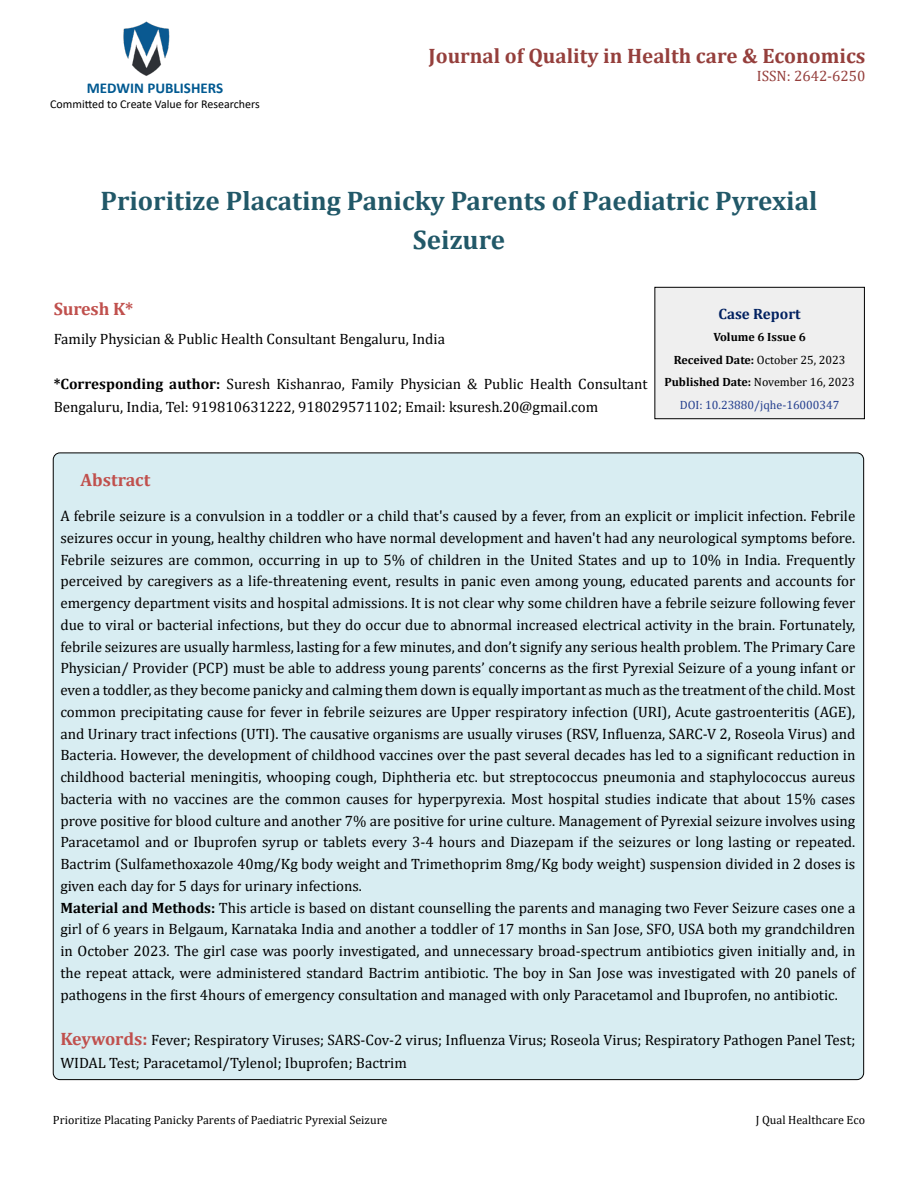
<style>
.page{position:relative;width:918px;height:1188px;background:#fff}
.page>*{position:absolute;margin:0;border:0;box-sizing:border-box;transform-origin:0 0}
.t1{font:700 27px/39px "Cambria";color:#215868;text-align:center}
.t2{font:700 21px "Cambria";color:#953f3c}
.t3{font:700 18px "Cambria";letter-spacing:-.01em;color:#c0504d}
.t4{font:15px/21.8px "Cambria";color:#000}
.t5{font:700 15px "Calibri";color:#005991}
.t6{font:15px "Cambria";color:#953f3c}
.t7{font:700 15px "Cambria";color:#002060}
.t8{font:700 12px/22.5px "Cambria";color:#000;text-align:center}
.t9{font:12px "Cambria";color:#000}
.t10{font:12px "Calibri";color:#000}
.s1{font-weight:700}
.s2{font-weight:400}
.s3{font-weight:400;color:#25408f}
.s4{font-weight:700;font-size:18px;color:#c0504d}
</style>
<div class="page">
<img style="left:123px;top:21px;width:47px;height:55px">
<div style="left:655px;top:287px;width:209px;height:132px;background:#efefef"></div>
<div style="left:654px;top:287px;width:211px;height:132px;border:1px solid #000"></div>
<div style="left:53px;top:453px;width:811px;height:627px;background:#d8edf2;border-radius:7px"></div>
<p class="t5" style="left:87px;top:78px;width:138px">MEDWIN PUBLISHERS</p>
<p class="t10" style="left:50px;top:95px;width:211px">Committed to Create Value for Researchers</p>
<h2 class="t2" style="left:429px;top:42px;width:438px">Journal of Quality in Health care &amp; Economics</h2>
<p class="t6" style="left:757px;top:68px;width:110px">ISSN: 2642-6250</p>
<h1 class="t1" style="left:100px;top:181px;width:718px">Prioritize Placating Panicky Parents of Paediatric Pyrexial<br>Seizure</h1>
<p class="t3" style="left:54px;top:296px;width:81px">Suresh K*</p>
<p class="t4" style="left:54px;top:328px;width:393px">Family Physician &amp; Public Health Consultant Bengaluru, India</p>
<p class="t4" style="left:54px;top:373px;width:595px;line-height:22.5px"><span class="s1">*Corresponding author:</span> Suresh Kishanrao, Family Physician &amp; Public Health Consultant<br>Bengaluru, India, Tel: 919810631222, 918029571102; Email: ksuresh.20@gmail.com</p>
<p class="t7" style="left:718px;top:303px;width:84px">Case Report</p>
<p class="t8" style="left:664px;top:326px;width:192px">Volume 6 Issue 6<br>Received Date: <span class="s2">October 25, 2023<br></span>Published Date: <span class="s2">November 16, 2023<br></span><span class="s3">DOI: 10.23880/jqhe-16000347</span></p>
<p class="t3" style="left:81px;top:467px;width:71px">Abstract</p>
<p class="t4" style="left:60px;top:505px;width:797px">A febrile seizure is a convulsion in a toddler or a child that's caused by a fever, from an explicit or implicit infection. Febrile seizures occur in young, healthy children who have normal development and haven't had any neurological symptoms before.<br>Febrile seizures are common, occurring in up to 5% of children in the United States and up to 10% in India. Frequently perceived by caregivers as a life-threatening event, results in panic even among young, educated parents and accounts for emergency department visits and hospital admissions. It is not clear why some children have a febrile seizure following fever due to viral or bacterial infections, but they do occur due to abnormal increased electrical activity in the brain. Fortunately, febrile seizures are usually harmless, lasting for a few minutes, and don’t signify any serious health problem. The Primary Care Physician/ Provider (PCP) must be able to address young parents’ concerns as the first Pyrexial Seizure of a young infant or even a toddler, as they become panicky and calming them down is equally important as much as the treatment of the child. Most common precipitating cause for fever in febrile seizures are Upper respiratory infection (URI), Acute gastroenteritis (AGE), and Urinary tract infections (UTI). The causative organisms are usually viruses (RSV, Influenza, SARC-V 2, Roseola Virus) and Bacteria. However, the development of childhood vaccines over the past several decades has led to a significant reduction in childhood bacterial meningitis, whooping cough, Diphtheria etc. but streptococcus pneumonia and staphylococcus aureus bacteria with no vaccines are the common causes for hyperpyrexia. Most hospital studies indicate that about 15% cases prove positive for blood culture and another 7% are positive for urine culture. Management of Pyrexial seizure involves using Paracetamol and or Ibuprofen syrup or tablets every 3-4 hours and Diazepam if the seizures or long lasting or repeated.<br>Bactrim (Sulfamethoxazole 40mg/Kg body weight and Trimethoprim 8mg/Kg body weight) suspension divided in 2 doses is given each day for 5 days for urinary infections.<br><span class="s1">Material and Methods:</span> This article is based on distant counselling the parents and managing two Fever Seizure cases one a girl of 6 years in Belgaum, Karnataka India and another a toddler of 17 months in San Jose, SFO, USA both my grandchildren in October 2023. The girl case was poorly investigated, and unnecessary broad-spectrum antibiotics given initially and, in the repeat attack, were administered standard Bactrim antibiotic. The boy in San Jose was investigated with 20 panels of pathogens in the first 4hours of emergency consultation and managed with only Paracetamol and Ibuprofen, no antibiotic.</p>
<p class="t4" style="left:60px;top:1029px;width:797px;line-height:22.5px"><span class="s4">Keywords:</span> Fever; Respiratory Viruses; SARS-Cov-2 virus; Influenza Virus; Roseola Virus; Respiratory Pathogen Panel Test;<br>WIDAL Test; Paracetamol/Tylenol; Ibuprofen; Bactrim</p>
<p class="t9" style="left:53px;top:1113px;width:336px">Prioritize Placating Panicky Parents of Paediatric Pyrexial Seizure</p>
<p class="t9" style="left:756px;top:1113px;width:111px">J Qual Healthcare Eco</p>
</div>
